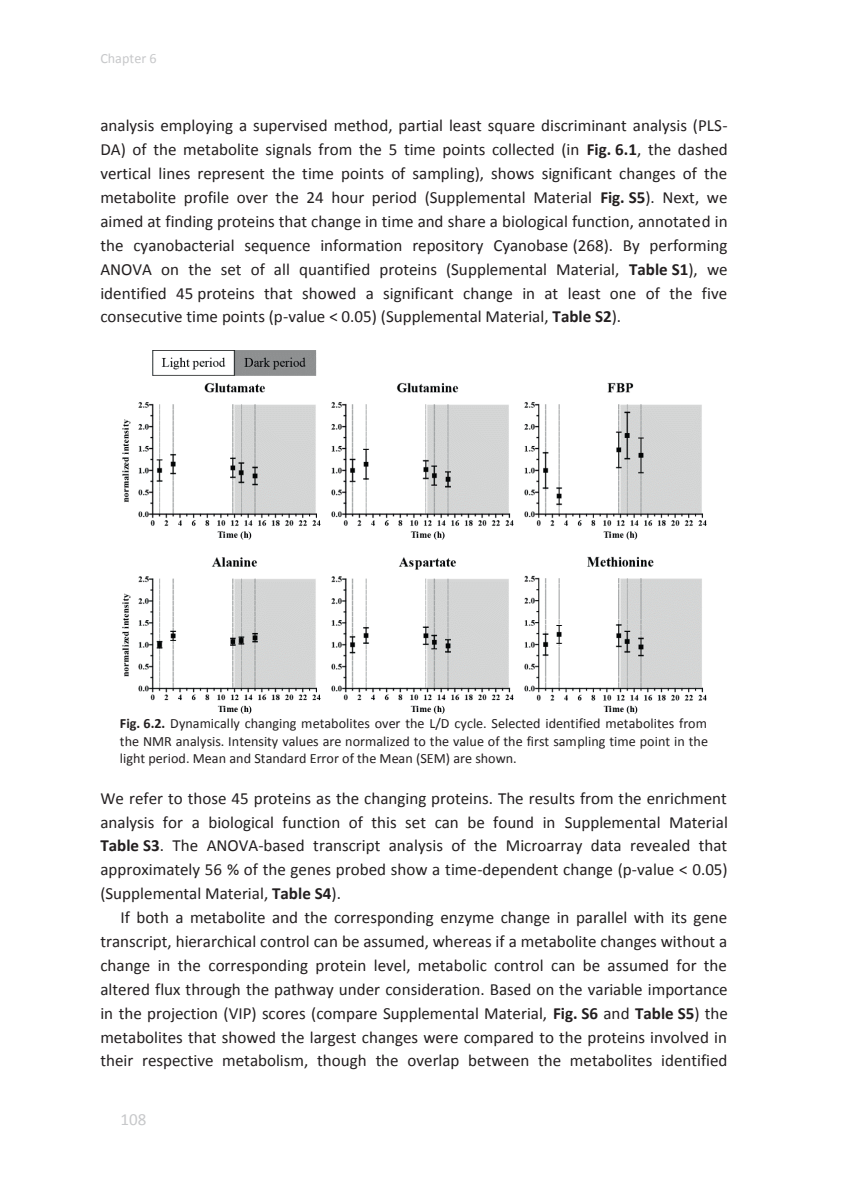
<style>
.page{position:relative;width:844px;height:1191px;background:#fff}
.page>*{position:absolute;margin:0;border:0;box-sizing:border-box;transform-origin:0 0}
.t1{font:16.97px/23.8px "Calibri";color:#231f20;text-align:justify}
.t2{font:16.97px "Calibri";color:#c7c8ca}
.t3{font:14.17px/17.3px "Calibri";color:#231f20;text-align:justify}
.t4{font:14.17px "Calibri";color:#c7c8ca}
.s1{font-weight:700}
</style>
<div class="page">
<img style="left:122px;top:351px;width:584px;height:363px">
<p class="t4" style="left:100px;top:49px;width:58px">Chapter 6</p>
<p class="t1" style="left:100px;top:114px;width:628px">analysis employing a supervised method, partial least square discriminant analysis (PLS-DA) of the metabolite signals from the 5 time points collected (in <span class="s1">Fig. 6.1</span>, the dashed vertical lines represent the time points of sampling), shows significant changes of the metabolite profile over the 24 hour period (Supplemental Material <span class="s1">Fig. S5</span>). Next, we aimed at finding proteins that change in time and share a biological function, annotated in the cyanobacterial sequence information repository Cyanobase (268). By performing ANOVA on the set of all quantified proteins (Supplemental Material, <span class="s1">Table S1</span>), we identified 45 proteins that showed a significant change in at least one of the five consecutive time points (p-value &lt; 0.05) (Supplemental Material, <span class="s1">Table S2</span>).</p>
<p class="t3" style="left:120px;top:715px;width:589px"><span class="s1">Fig. 6.2.</span> Dynamically changing metabolites over the L/D cycle. Selected identified metabolites from the NMR analysis. Intensity values are normalized to the value of the first sampling time point in the light period. Mean and Standard Error of the Mean (SEM) are shown.</p>
<p class="t1" style="left:100px;top:786px;width:629px">We refer to those 45 proteins as the changing proteins. The results from the enrichment analysis for a biological function of this set can be found in Supplemental Material <span class="s1">Table S3</span>. The ANOVA-based transcript analysis of the Microarray data revealed that approximately 56 % of the genes probed show a time-dependent change (p-value &lt; 0.05) (Supplemental Material, <span class="s1">Table S4</span>).</p>
<p class="t1" style="left:100px;top:905px;width:629px;text-indent:20px">If both a metabolite and the corresponding enzyme change in parallel with its gene transcript, hierarchical control can be assumed, whereas if a metabolite changes without a change in the corresponding protein level, metabolic control can be assumed for the altered flux through the pathway under consideration. Based on the variable importance in the projection (VIP) scores (compare Supplemental Material, <span class="s1">Fig. S6</span> and <span class="s1">Table S5</span>) the metabolites that showed the largest changes were compared to the proteins involved in their respective metabolism, though the overlap between the metabolites identified</p>
<p class="t2" style="left:120px;top:1109px;width:27px">108</p>
</div>
